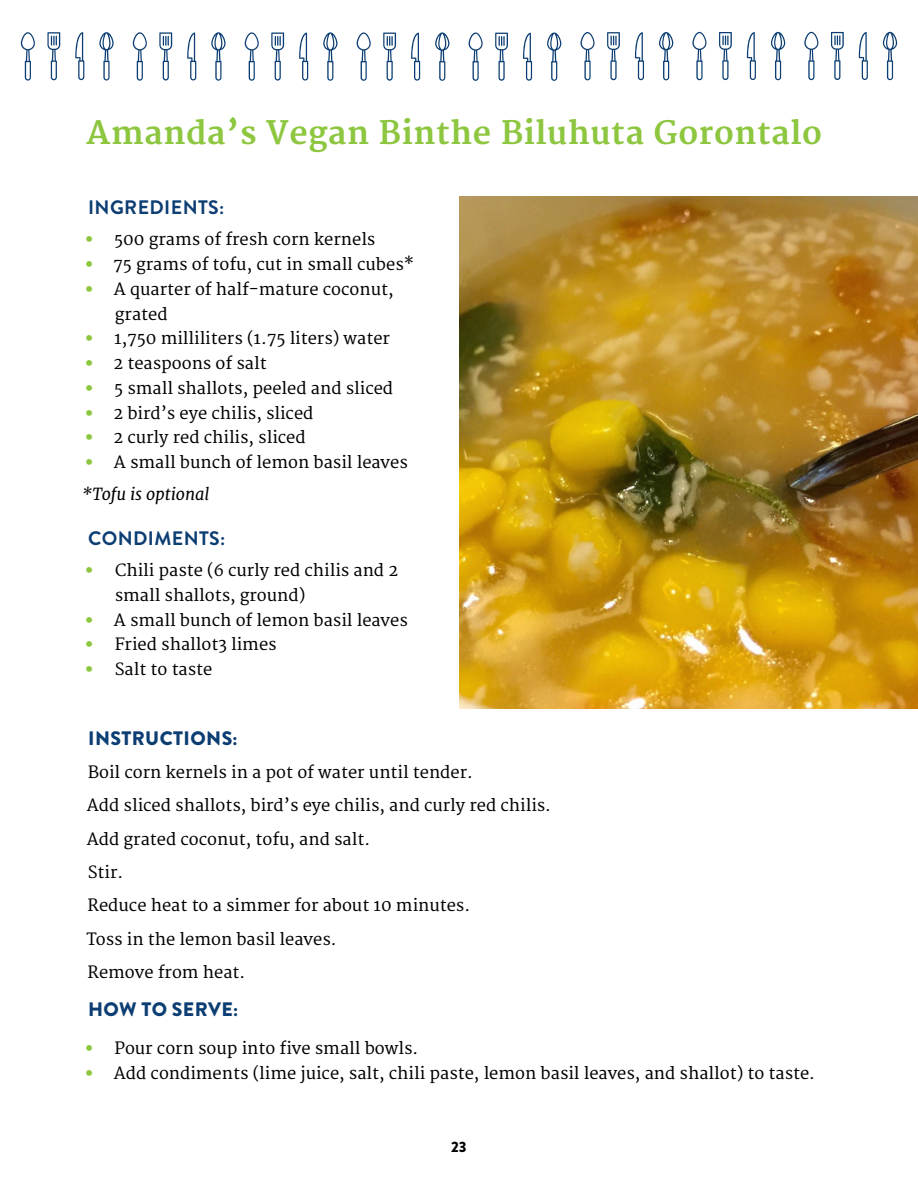
<style>
.page{position:relative;width:918px;height:1188px;background:#fff}
.page>*{position:absolute;margin:0;border:0;box-sizing:border-box;transform-origin:0 0}
.t1{font:700 31.5px "Merriweather";letter-spacing:.02em;color:#8dc63f}
.t2{font:900 19.5px "Brandon Grotesque";letter-spacing:.02em;color:#0c3e73}
.t3{font:700 19.5px "Brandon Grotesque";letter-spacing:.02em;color:#0c3e73}
.t4{font:16.5px/33.3px "Merriweather";color:#000}
.t5{font:900 15px "Brandon Grotesque";color:#000}
.s1{font-family:"Brandon Grotesque";font-size:27px;color:#8dc63f}
.s2{font-style:italic}
</style>
<div class="page">
<svg style="left:47px;top:32px;width:13px;height:48px"></svg>
<svg style="left:21px;top:32px;width:14px;height:49px"></svg>
<svg style="left:99px;top:32px;width:15px;height:49px"></svg>
<svg style="left:75px;top:32px;width:9px;height:48px"></svg>
<svg style="left:159px;top:32px;width:13px;height:49px"></svg>
<svg style="left:133px;top:32px;width:14px;height:49px"></svg>
<svg style="left:211px;top:32px;width:15px;height:49px"></svg>
<svg style="left:187px;top:32px;width:9px;height:48px"></svg>
<svg style="left:271px;top:32px;width:13px;height:49px"></svg>
<svg style="left:245px;top:32px;width:14px;height:49px"></svg>
<svg style="left:323px;top:32px;width:15px;height:49px"></svg>
<svg style="left:299px;top:33px;width:9px;height:48px"></svg>
<svg style="left:383px;top:33px;width:13px;height:48px"></svg>
<svg style="left:357px;top:32px;width:14px;height:49px"></svg>
<svg style="left:435px;top:32px;width:14px;height:49px"></svg>
<svg style="left:411px;top:33px;width:9px;height:48px"></svg>
<svg style="left:495px;top:33px;width:13px;height:48px"></svg>
<svg style="left:469px;top:33px;width:14px;height:48px"></svg>
<svg style="left:547px;top:33px;width:14px;height:48px"></svg>
<svg style="left:523px;top:33px;width:9px;height:48px"></svg>
<svg style="left:607px;top:32px;width:13px;height:48px"></svg>
<svg style="left:580px;top:32px;width:15px;height:48px"></svg>
<svg style="left:659px;top:32px;width:14px;height:48px"></svg>
<svg style="left:635px;top:32px;width:9px;height:48px"></svg>
<svg style="left:719px;top:32px;width:13px;height:48px"></svg>
<svg style="left:692px;top:32px;width:15px;height:48px"></svg>
<svg style="left:771px;top:32px;width:14px;height:48px"></svg>
<svg style="left:747px;top:32px;width:9px;height:48px"></svg>
<svg style="left:831px;top:32px;width:13px;height:48px"></svg>
<svg style="left:804px;top:32px;width:14px;height:48px"></svg>
<svg style="left:883px;top:32px;width:14px;height:48px"></svg>
<svg style="left:859px;top:32px;width:9px;height:48px"></svg>
<img style="left:459px;top:197px;width:459px;height:511px">
<h1 class="t1" style="left:87px;top:114px;width:737px">Amanda’s Vegan Binthe Biluhuta Gorontalo</h1>
<p class="t3" style="left:88px;top:193px;width:138px">INGREDIENTS:</p>
<p class="t4" style="left:85px;top:223px;width:292px"><span class="s1">•</span> 500 grams of fresh corn kernels</p>
<p class="t4" style="left:85px;top:248px;width:331px"><span class="s1">•</span> 75 grams of tofu, cut in small cubes*</p>
<p class="t4" style="left:115px;top:277px;width:280px;line-height:24.8px;text-indent:-30px"><span class="s1">•</span> A quarter of half-mature coconut, grated</p>
<p class="t4" style="left:85px;top:322px;width:307px"><span class="s1">•</span> 1,750 milliliters (1.75 liters) water</p>
<p class="t4" style="left:85px;top:347px;width:184px"><span class="s1">•</span> 2 teaspoons of salt</p>
<p class="t4" style="left:85px;top:372px;width:310px"><span class="s1">•</span> 5 small shallots, peeled and sliced</p>
<p class="t4" style="left:85px;top:397px;width:230px"><span class="s1">•</span> 2 bird’s eye chilis, sliced</p>
<p class="t4" style="left:85px;top:421px;width:223px"><span class="s1">•</span> 2 curly red chilis, sliced</p>
<p class="t4" style="left:82px;top:447px;width:328px;line-height:31.5px"><span class="s1">•</span> A small bunch of lemon basil leaves <span class="s2">*Tofu is optional</span></p>
<p class="t3" style="left:88px;top:524px;width:139px">CONDIMENTS:</p>
<p class="t4" style="left:115px;top:558px;width:285px;line-height:24.8px;text-indent:-30px"><span class="s1">•</span> Chili paste (6 curly red chilis and 2 small shallots, ground)</p>
<p class="t4" style="left:85px;top:604px;width:325px"><span class="s1">•</span> A small bunch of lemon basil leaves</p>
<p class="t4" style="left:85px;top:628px;width:194px"><span class="s1">•</span> Fried shallot3 limes</p>
<p class="t4" style="left:85px;top:653px;width:129px"><span class="s1">•</span> Salt to taste</p>
<p class="t2" style="left:88px;top:724px;width:151px">INSTRUCTIONS:</p>
<p class="t4" style="left:86px;top:756px;width:466px">Boil corn kernels in a pot of water until tender.<br>Add sliced shallots, bird’s eye chilis, and curly red chilis.<br>Add grated coconut, tofu, and salt.<br>Stir.<br>Reduce heat to a simmer for about 10 minutes.<br>Toss in the lemon basil leaves.<br>Remove from heat.</p>
<p class="t2" style="left:88px;top:996px;width:152px">HOW TO SERVE:</p>
<p class="t4" style="left:85px;top:1033px;width:335px"><span class="s1">•</span> Pour corn soup into five small bowls.</p>
<p class="t4" style="left:85px;top:1057px;width:732px"><span class="s1">•</span> Add condiments (lime juice, salt, chili paste, lemon basil leaves, and shallot) to taste.</p>
<p class="t5" style="left:451px;top:1136px;width:17px">23</p>
</div>
